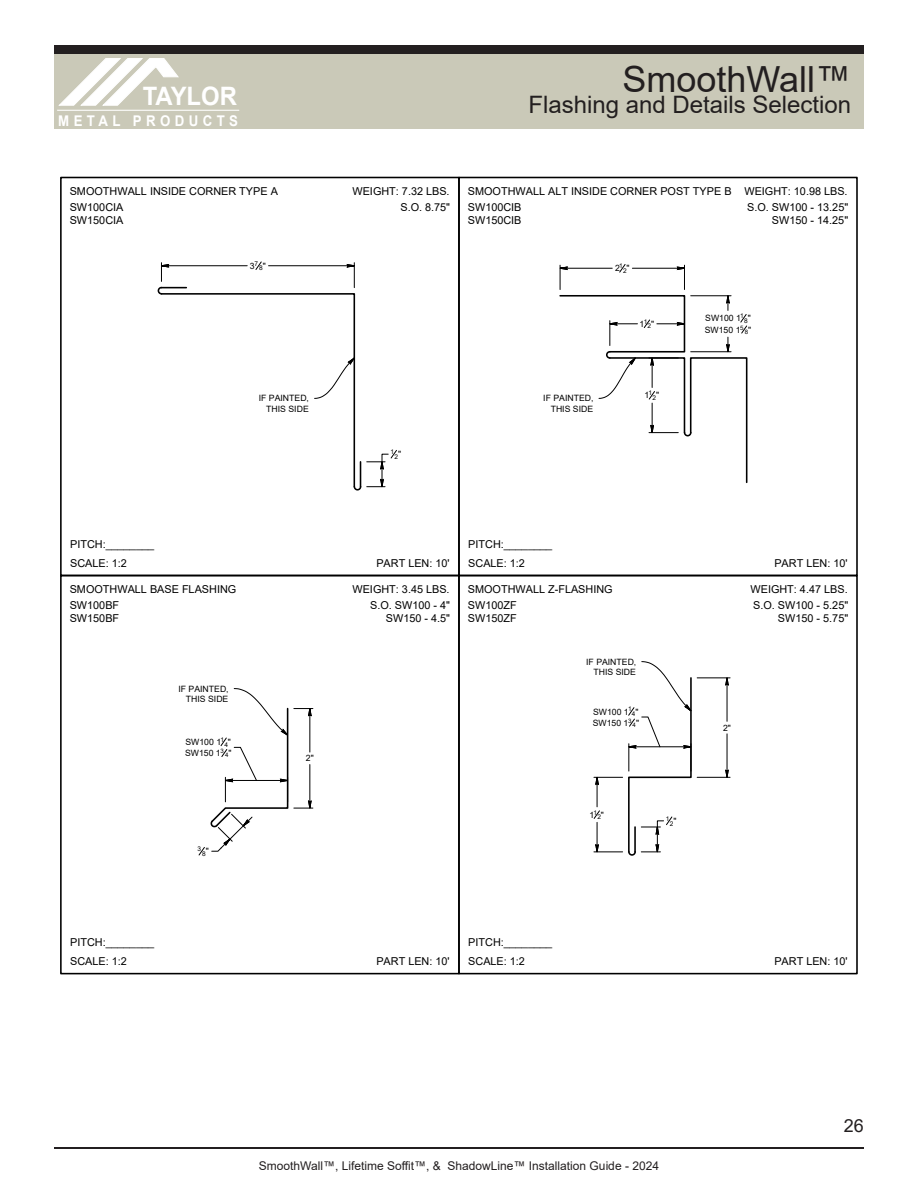
<style>
.page{position:relative;width:918px;height:1188px;background:#fff}
.page>*{position:absolute;margin:0;border:0;box-sizing:border-box;transform-origin:0 0}
.t1{font:36px "Arial";color:#231f20}
.t2{font:700 25.35px "Arial";color:#fff;scale:.94 1}
.t3{font:24px "Arial";color:#231f20}
.t4{font:18px "Arial";color:#231f20}
.t5{font:700 14.7px "Arial";letter-spacing:.33em;color:#fff;scale:.9 1}
.t6{font:12px "Arial";color:#231f20}
.t7{font:10.8px/13px "Arial";color:#000}
.t8{font:8.7px/10.5px "Arial";color:#000;text-align:right}
.t9{font:6.45px "Arial";color:#000}
.t10{font:6.15px "Arial";color:#000}
</style>
<div class="page">
<div style="left:54px;top:54px;width:810px;height:74px;background:#cac9b8"></div>
<div style="left:54px;top:46px;width:810px;height:8px;background:#231f20"></div>
<svg style="left:59px;top:58px;width:119px;height:47px"></svg>
<hr style="left:57px;top:110px;width:182px;height:1px;background:#fff">
<hr style="left:54px;top:1147px;width:810px;height:1px;background:#231f20">
<svg style="left:198px;top:688px;width:115px;height:168px"></svg>
<svg style="left:157px;top:261px;width:240px;height:230px"></svg>
<svg style="left:559px;top:264px;width:189px;height:220px"></svg>
<hr style="left:697px;top:678px;width:33px;height:1px;background:#000">
<hr style="left:697px;top:777px;width:33px;height:1px;background:#000">
<hr style="left:727px;top:684px;width:1px;height:37px;background:#000">
<hr style="left:727px;top:734px;width:1px;height:37px;background:#000">
<svg style="left:725px;top:677px;width:4px;height:9px"></svg>
<svg style="left:725px;top:769px;width:4px;height:9px"></svg>
<svg style="left:593px;top:661px;width:99px;height:195px"></svg>
<div style="left:60px;top:575px;width:400px;height:399px;border:2px solid #000"></div>
<div style="left:60px;top:177px;width:400px;height:399px;border:2px solid #000"></div>
<div style="left:458px;top:177px;width:400px;height:399px;border:2px solid #000"></div>
<div style="left:458px;top:575px;width:400px;height:399px;border:2px solid #000"></div>
<h2 class="t2" style="left:143px;top:79px;width:102px">TAYLOR</h2>
<h3 class="t5" style="left:58px;top:111px;width:201px">METAL PRODUCTS</h3>
<p class="t7" style="left:70px;top:183px;width:210px;line-height:15.6px">SMOOTHWALL INSIDE CORNER TYPE A<br>SW100CIA</p>
<p class="t7" style="left:70px;top:213px;width:55px">SW150CIA</p>
<p class="t8" style="left:250px;top:260px;width:10px">3<sup>7</sup></p>
<p class="t9" style="left:259px;top:264px;width:8px">8<sup>"</sup></p>
<p class="t8" style="left:259px;top:393px;width:52px">IF PAINTED,<br>THIS SIDE</p>
<p class="t7" style="left:70px;top:538px;width:85px">PITCH:________</p>
<p class="t7" style="left:70px;top:556px;width:58px">SCALE: 1:2</p>
<p class="t7" style="left:70px;top:582px;width:168px;line-height:15.5px">SMOOTHWALL BASE FLASHING<br>SW100BF</p>
<p class="t7" style="left:70px;top:611px;width:51px">SW150BF</p>
<p class="t8" style="left:178px;top:683px;width:52px">IF PAINTED,<br>THIS SIDE</p>
<p class="t8" style="left:185px;top:737px;width:40px">SW100 1<sup>1</sup></p>
<p class="t9" style="left:224px;top:740px;width:8px">4<sup>"</sup></p>
<p class="t8" style="left:185px;top:748px;width:40px">SW150 1<sup>3</sup></p>
<p class="t10" style="left:225px;top:751px;width:8px">4<sup>"</sup></p>
<p class="t7" style="left:70px;top:936px;width:85px">PITCH:________</p>
<p class="t7" style="left:70px;top:954px;width:58px">SCALE: 1:2</p>
<p class="t9" style="left:198px;top:845px;width:5px">3</p>
<p class="t9" style="left:202px;top:849px;width:8px">8<sup>"</sup></p>
<p class="t8" style="left:306px;top:753px;width:9px">2"</p>
<p class="t1" style="left:623px;top:55px;width:230px">SmoothWall™</p>
<p class="t3" style="left:528px;top:88px;width:324px">Flashing and Details Selection</p>
<p class="t7" style="left:352px;top:185px;width:99px">WEIGHT: 7.32 LBS.</p>
<p class="t7" style="left:400px;top:200px;width:51px">S.O. 8.75"</p>
<p class="t7" style="left:468px;top:183px;width:265px;line-height:15.6px">SMOOTHWALL ALT INSIDE CORNER POST TYPE B<br>SW100CIB</p>
<p class="t7" style="left:468px;top:213px;width:55px">SW150CIB</p>
<p class="t7" style="left:744px;top:185px;width:105px">WEIGHT: 10.98 LBS.</p>
<p class="t7" style="left:747px;top:200px;width:103px;text-align:right">S.O. SW100 - 13.25"<br>SW150 - 14.25"</p>
<p class="t8" style="left:615px;top:263px;width:9px">2<sup>1</sup></p>
<p class="t9" style="left:623px;top:266px;width:8px">2<sup>"</sup></p>
<p class="t8" style="left:640px;top:319px;width:9px">1<sup>1</sup></p>
<p class="t9" style="left:647px;top:322px;width:8px">2<sup>"</sup></p>
<p class="t8" style="left:705px;top:313px;width:40px">SW100 1<sup>1</sup></p>
<p class="t9" style="left:744px;top:316px;width:8px">8<sup>"</sup></p>
<p class="t8" style="left:705px;top:324px;width:40px">SW150 1<sup>5</sup></p>
<p class="t10" style="left:745px;top:328px;width:8px">8<sup>"</sup></p>
<p class="t9" style="left:391px;top:447px;width:5px">1</p>
<p class="t9" style="left:394px;top:452px;width:8px">2<sup>"</sup></p>
<p class="t8" style="left:543px;top:393px;width:52px">IF PAINTED,<br>THIS SIDE</p>
<p class="t8" style="left:645px;top:390px;width:9px">1<sup>1</sup></p>
<p class="t9" style="left:652px;top:393px;width:8px">2<sup>"</sup></p>
<p class="t7" style="left:468px;top:538px;width:85px">PITCH:________</p>
<p class="t7" style="left:376px;top:557px;width:75px">PART LEN: 10'</p>
<p class="t7" style="left:468px;top:556px;width:58px">SCALE: 1:2</p>
<p class="t7" style="left:774px;top:557px;width:75px">PART LEN: 10'</p>
<p class="t7" style="left:352px;top:583px;width:99px">WEIGHT: 3.45 LBS.</p>
<p class="t7" style="left:370px;top:598px;width:81px;text-align:right">S.O. SW100 - 4"<br>SW150 - 4.5"</p>
<p class="t7" style="left:468px;top:582px;width:146px;line-height:15.5px">SMOOTHWALL Z-FLASHING<br>SW100ZF</p>
<p class="t7" style="left:468px;top:611px;width:50px">SW150ZF</p>
<p class="t7" style="left:751px;top:583px;width:99px">WEIGHT: 4.47 LBS.</p>
<p class="t7" style="left:753px;top:598px;width:97px;text-align:right">S.O. SW100 - 5.25"<br>SW150 - 5.75"</p>
<p class="t8" style="left:586px;top:656px;width:52px">IF PAINTED,<br>THIS SIDE</p>
<p class="t8" style="left:593px;top:706px;width:40px">SW100 1<sup>1</sup></p>
<p class="t9" style="left:632px;top:709px;width:8px">4<sup>"</sup></p>
<p class="t8" style="left:593px;top:717px;width:40px">SW150 1<sup>3</sup></p>
<p class="t10" style="left:633px;top:721px;width:8px">4<sup>"</sup></p>
<p class="t8" style="left:723px;top:722px;width:9px">2"</p>
<p class="t8" style="left:590px;top:809px;width:9px">1<sup>1</sup></p>
<p class="t9" style="left:597px;top:813px;width:8px">2<sup>"</sup></p>
<p class="t9" style="left:666px;top:814px;width:5px">1</p>
<p class="t9" style="left:670px;top:819px;width:8px">2<sup>"</sup></p>
<p class="t7" style="left:376px;top:955px;width:75px">PART LEN: 10'</p>
<p class="t7" style="left:468px;top:936px;width:85px">PITCH:________</p>
<p class="t7" style="left:468px;top:954px;width:58px">SCALE: 1:2</p>
<p class="t7" style="left:774px;top:955px;width:75px">PART LEN: 10'</p>
<p class="t4" style="left:844px;top:1113px;width:22px">26</p>
<p class="t6" style="left:259px;top:1158px;width:402px">SmoothWall™, Lifetime Soffit™, &amp; ShadowLine™ Installation Guide - 2024</p>
</div>
